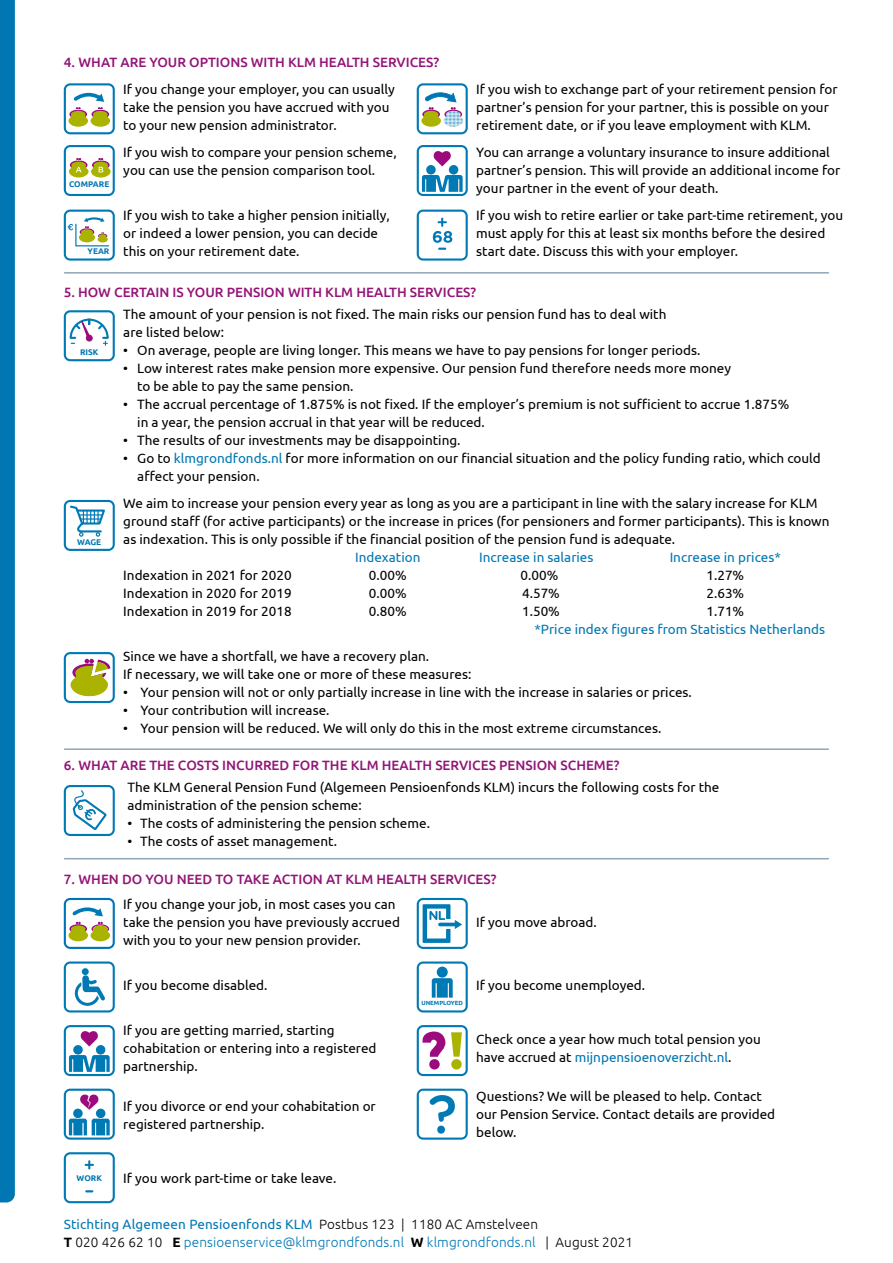
<style>
.page{position:relative;width:893px;height:1263px;background:#fff}
.page>*{position:absolute;margin:0;border:0;box-sizing:border-box;transform-origin:0 0}
.t1{font:13.5px/18px "Ubuntu";color:#000}
.t2{font:500 13.5px "Ubuntu";color:#931476}
.t3{font:300 13.5px/18px "Ubuntu";letter-spacing:.01em;color:#000}
.t4{font:13.5px "Ubuntu";color:#0077b3}
.t5{font:700 8.25px "Ubuntu";color:#0077b3}
.t6{font:700 6px "Ubuntu";color:#0077b3}
.s1{color:#0077b3}
.s2{font-weight:400;color:#0077b3}
.s3{font-weight:700}
</style>
<div class="page">
<svg style="left:64px;top:898px;width:51px;height:51px"></svg>
<svg style="left:64px;top:1089px;width:51px;height:51px"></svg>
<svg style="left:64px;top:961px;width:51px;height:51px"></svg>
<svg style="left:64px;top:1025px;width:51px;height:51px"></svg>
<svg style="left:417px;top:898px;width:51px;height:51px"></svg>
<hr style="left:440px;top:923px;width:18px;height:3px;background:#007ab5">
<svg style="left:417px;top:1025px;width:51px;height:51px"></svg>
<svg style="left:417px;top:1089px;width:51px;height:51px"></svg>
<svg style="left:64px;top:785px;width:51px;height:51px"></svg>
<hr style="left:65px;top:858px;width:763px;height:1px;background:#92a6b9">
<hr style="left:65px;top:748px;width:763px;height:2px;background:#92a6b9">
<div style="left:0;top:0;width:15px;height:1202px;background:#0077b3"></div>
<svg style="left:64px;top:310px;width:51px;height:51px"></svg>
<svg style="left:64px;top:652px;width:51px;height:51px"></svg>
<hr style="left:65px;top:272px;width:763px;height:2px;background:#92a6b9">
<div style="left:68px;top:348px;width:43px;height:9px;background:#fff"></div>
<svg style="left:417px;top:83px;width:51px;height:51px"></svg>
<svg style="left:417px;top:145px;width:51px;height:51px"></svg>
<svg style="left:417px;top:210px;width:51px;height:51px"></svg>
<svg style="left:64px;top:83px;width:51px;height:51px"></svg>
<svg style="left:64px;top:145px;width:51px;height:51px"></svg>
<div style="left:68px;top:181px;width:43px;height:11px;background:#fff"></div>
<svg style="left:64px;top:210px;width:51px;height:51px"></svg>
<div style="left:71px;top:248px;width:38px;height:9px;background:#fff"></div>
<svg style="left:64px;top:500px;width:51px;height:51px"></svg>
<div style="left:68px;top:539px;width:43px;height:9px;background:#fff"></div>
<svg style="left:417px;top:961px;width:51px;height:51px"></svg>
<div style="left:420px;top:1000px;width:45px;height:8px;background:#fff"></div>
<svg style="left:64px;top:1152px;width:51px;height:51px"></svg>
<div style="left:68px;top:1174px;width:43px;height:9px;background:#fff"></div>
<p class="t2" style="left:64px;top:53px;width:377px">4. WHAT ARE YOUR OPTIONS WITH KLM HEALTH SERVICES?</p>
<p class="t5" style="left:69px;top:179px;width:42px">COMPARE</p>
<p class="t5" style="left:88px;top:246px;width:23px">YEAR</p>
<p class="t1" style="left:123px;top:79px;width:273px">If you change your employer, you can usually take the pension you have accrued with you to your new pension administrator.</p>
<p class="t1" style="left:123px;top:142px;width:275px">If you wish to compare your pension scheme, you can use the pension comparison tool.</p>
<p class="t1" style="left:123px;top:205px;width:268px">If you wish to take a higher pension initially, or indeed a lower pension, you can decide this on your retirement date.</p>
<p class="t1" style="left:476px;top:79px;width:363px">If you wish to exchange part of your retirement pension for partner’s pension for your partner, this is possible on your retirement date, or if you leave employment with KLM.</p>
<p class="t1" style="left:476px;top:142px;width:366px">You can arrange a voluntary insurance to insure additional partner’s pension. This will provide an additional income for your partner in the event of your death.</p>
<p class="t1" style="left:476px;top:205px;width:368px">If you wish to retire earlier or take part-time retirement, you must apply for this at least six months before the desired start date. Discuss this with your employer.</p>
<p class="t2" style="left:64px;top:283px;width:414px">5. HOW CERTAIN IS YOUR PENSION WITH KLM HEALTH SERVICES?</p>
<p class="t1" style="left:123px;top:305px;width:545px">The amount of your pension is not fixed. The main risks our pension fund has to deal with are listed below:</p>
<p class="t1" style="left:123px;top:341px;width:579px">• On average, people are living longer. This means we have to pay pensions for longer periods.</p>
<p class="t1" style="left:137px;top:359px;width:595px;text-indent:-14px">• Low interest rates make pension more expensive. Our pension fund therefore needs more money to be able to pay the same pension.</p>
<p class="t1" style="left:137px;top:395px;width:653px;text-indent:-14px">• The accrual percentage of 1.875% is not fixed. If the employer’s premium is not sufficient to accrue 1.875% in a year, the pension accrual in that year will be reduced.</p>
<p class="t1" style="left:123px;top:431px;width:339px">• The results of our investments may be disappointing.</p>
<p class="t1" style="left:137px;top:449px;width:685px;text-indent:-14px">• Go to <span class="s1">klmgrondfonds.nl</span> for more information on our financial situation and the policy funding ratio, which could affect your pension.</p>
<p class="t1" style="left:123px;top:494px;width:708px">We aim to increase your pension every year as long as you are a participant in line with the salary increase for KLM ground staff (for active participants) or the increase in prices (for pensioners and former participants). This is known as indexation. This is only possible if the financial position of the pension fund is adequate.</p>
<p class="t4" style="left:355px;top:549px;width:67px">Indexation</p>
<p class="t4" style="left:479px;top:549px;width:116px">Increase in salaries</p>
<p class="t4" style="left:670px;top:549px;width:113px">Increase in prices*</p>
<p class="t1" style="left:123px;top:566px;width:170px">Indexation in 2021 for 2020</p>
<p class="t1" style="left:369px;top:566px;width:39px">0.00%</p>
<p class="t1" style="left:521px;top:566px;width:39px">0.00%</p>
<p class="t1" style="left:706px;top:566px;width:39px">1.27%</p>
<p class="t1" style="left:123px;top:584px;width:170px">Indexation in 2020 for 2019</p>
<p class="t1" style="left:369px;top:584px;width:39px">0.00%</p>
<p class="t1" style="left:522px;top:584px;width:39px">4.57%</p>
<p class="t1" style="left:706px;top:584px;width:39px">2.63%</p>
<p class="t1" style="left:123px;top:602px;width:170px">Indexation in 2019 for 2018</p>
<p class="t1" style="left:369px;top:602px;width:39px">0.80%</p>
<p class="t1" style="left:522px;top:602px;width:39px">1.50%</p>
<p class="t1" style="left:706px;top:602px;width:39px">1.71%</p>
<p class="t4" style="left:534px;top:621px;width:292px">*Price index figures from Statistics Netherlands</p>
<p class="t1" style="left:123px;top:647px;width:350px">Since we have a shortfall, we have a recovery plan.<br>If necessary, we will take one or more of these measures:</p>
<p class="t1" style="left:123px;top:683px;width:570px">• Your pension will not or only partially increase in line with the increase in salaries or prices.</p>
<p class="t1" style="left:123px;top:701px;width:208px">• Your contribution will increase.</p>
<p class="t1" style="left:123px;top:719px;width:540px">• Your pension will be reduced. We will only do this in the most extreme circumstances.</p>
<p class="t5" style="left:80px;top:347px;width:20px">RISK</p>
<p class="t5" style="left:77px;top:537px;width:26px">WAGE</p>
<p class="t2" style="left:64px;top:757px;width:557px">6. WHAT ARE THE COSTS INCURRED FOR THE KLM HEALTH SERVICES PENSION SCHEME?</p>
<p class="t1" style="left:128px;top:778px;width:593px">The KLM General Pension Fund (Algemeen Pensioenfonds KLM) incurs the following costs for the administration of the pension scheme:</p>
<p class="t1" style="left:128px;top:814px;width:304px">• The costs of administering the pension scheme.</p>
<p class="t1" style="left:128px;top:832px;width:211px">• The costs of asset management.</p>
<p class="t2" style="left:64px;top:871px;width:434px">7. WHEN DO YOU NEED TO TAKE ACTION AT KLM HEALTH SERVICES?</p>
<p class="t5" style="left:77px;top:1173px;width:27px">WORK</p>
<p class="t1" style="left:123px;top:894px;width:278px">If you change your job, in most cases you can take the pension you have previously accrued with you to your new pension provider.</p>
<p class="t1" style="left:123px;top:975px;width:146px">If you become disabled.</p>
<p class="t1" style="left:123px;top:1020px;width:255px">If you are getting married, starting cohabitation or entering into a registered partnership.</p>
<p class="t1" style="left:123px;top:1097px;width:254px">If you divorce or end your cohabitation or registered partnership.</p>
<p class="t1" style="left:123px;top:1169px;width:215px">If you work part-time or take leave.</p>
<p class="t1" style="left:476px;top:912px;width:122px">If you move abroad.</p>
<p class="t6" style="left:421px;top:999px;width:43px">UNEMPLOYED</p>
<p class="t1" style="left:476px;top:975px;width:170px">If you become unemployed.</p>
<p class="t1" style="left:476px;top:1029px;width:286px">Check once a year how much total pension you have accrued at <span class="s1">mijnpensioenoverzicht.nl</span>.</p>
<p class="t1" style="left:476px;top:1086px;width:300px">Questions? We will be pleased to help. Contact our Pension Service. Contact details are provided below.</p>
<p class="t3" style="left:64px;top:1215px;width:571px"><span class="s2">Stichting Algemeen Pensioenfonds KLM</span> Postbus 123 | 1180 AC Amstelveen<br><span class="s3">T</span> 020 426 62 10 <span class="s3">E</span> <span class="s1">pensioenservice@klmgrondfonds.nl</span> <span class="s3">W</span> <span class="s1">klmgrondfonds.nl</span> | August 2021</p>
</div>
